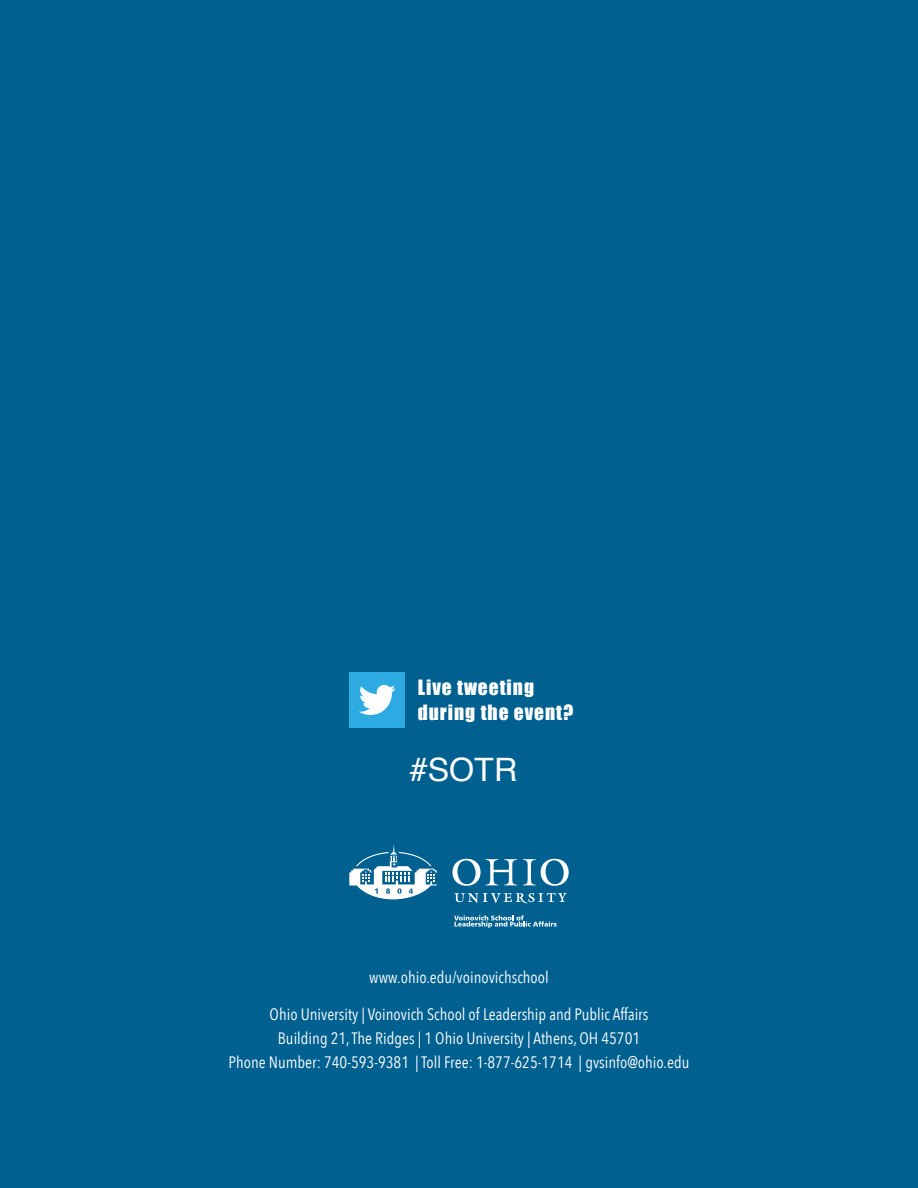
<style>
.page{position:relative;width:918px;height:1188px;background:#006090}
.page>*{position:absolute;margin:0;border:0;box-sizing:border-box;transform-origin:0 0}
.t1{font:32.25px "Helvetica";color:#fff}
.t2{font:19.35px/24.9px "Impact";letter-spacing:.05em;color:#fff}
.t3{font:16.5px/24px "Avenir Next Condensed";color:#fff;text-align:center}
</style>
<div class="page">
<svg style="left:349px;top:844px;width:88px;height:55px"></svg>
<svg style="left:454px;top:893px;width:113px;height:10px"></svg>
<svg style="left:523px;top:859px;width:46px;height:27px"></svg>
<svg style="left:452px;top:859px;width:65px;height:27px"></svg>
<svg style="left:454px;top:915px;width:103px;height:13px"></svg>
<div style="left:349px;top:672px;width:56px;height:56px;background:#2caae1"></div>
<svg style="left:359px;top:685px;width:37px;height:30px"></svg>
<p class="t2" style="left:418px;top:674px;width:157px">Live tweeting during the event?</p>
<h1 class="t1" style="left:410px;top:744px;width:109px">#SOTR</h1>
<p class="t3" style="left:369px;top:965px;width:181px">www.ohio.edu/voinovichschool</p>
<p class="t3" style="left:228px;top:1002px;width:463px">Ohio University | Voinovich School of Leadership and Public Affairs<br>Building 21, The Ridges | 1 Ohio University | Athens, OH 45701<br>Phone Number: 740-593-9381 | Toll Free: 1-877-625-1714 | gvsinfo@ohio.edu</p>
</div>
